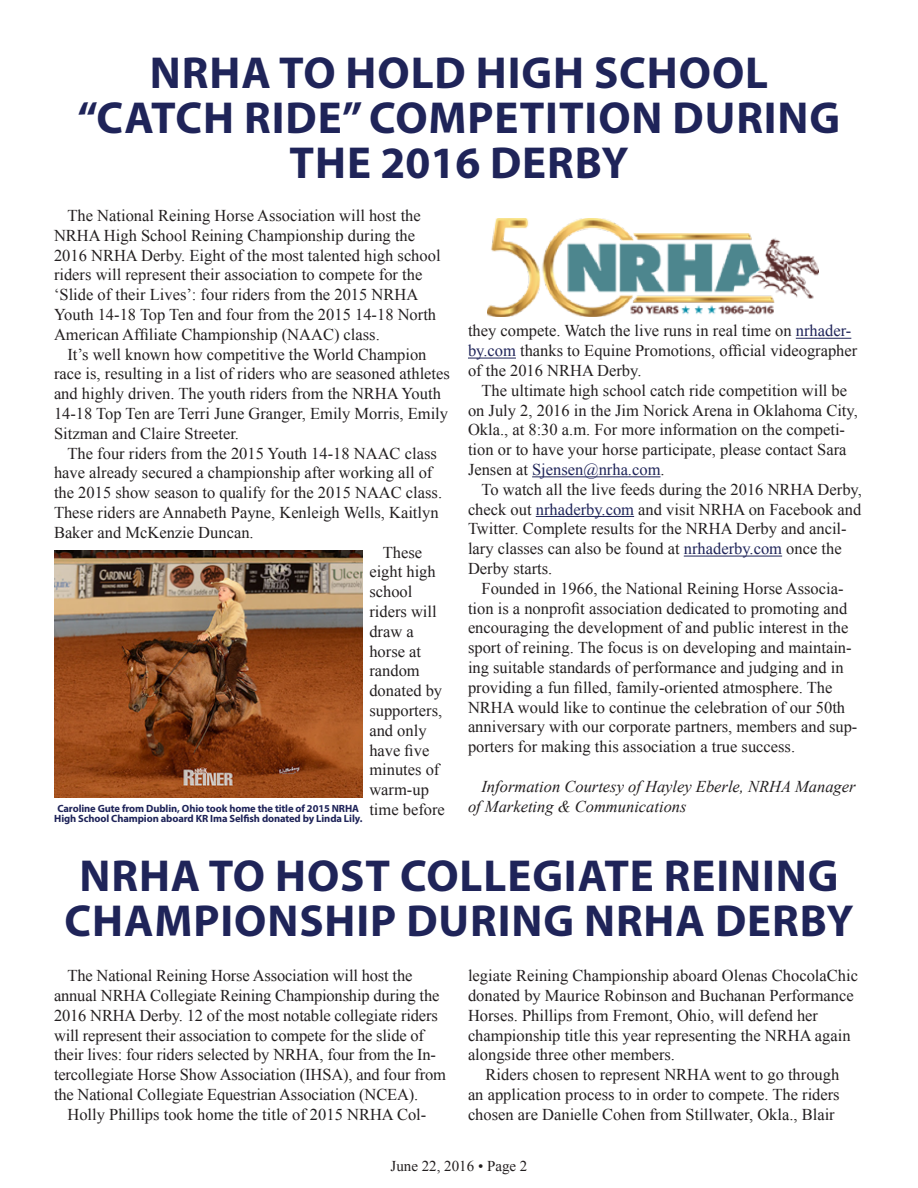
<style>
.page{position:relative;width:918px;height:1188px;background:#fff}
.page>*{position:absolute;margin:0;border:0;box-sizing:border-box;transform-origin:0 0}
.Major_Heading{font:700 45px/45px "Myriad Pro";letter-spacing:.02em;color:#1f2459;text-align:center}
.t1{font:16.5px/19.8px "Times New Roman";color:#231f20}
.t2{font:italic 16.5px/19.8px "Times New Roman";color:#231f20}
.t3{font:15px "Times New Roman";color:#231f20}
.Sub_Heads{font:700 10.5px/10.5px "Myriad Pro";letter-spacing:-.01em;color:#1f2459;text-align:center}
.s1{color:#1f2459}
</style>
<div class="page">
<hr style="left:796px;top:338px;width:55px;height:1px;background:#1f2459">
<hr style="left:468px;top:358px;width:48px;height:1px;background:#1f2459">
<hr style="left:532px;top:476px;width:129px;height:1px;background:#1f2459">
<hr style="left:536px;top:516px;width:98px;height:1px;background:#1f2459">
<hr style="left:684px;top:556px;width:98px;height:1px;background:#1f2459">
<img style="left:488px;top:218px;width:330px;height:99px">
<img style="left:54px;top:551px;width:309px;height:246px">
<p class="Major_Heading" style="left:150px;top:49px;width:620px">NRHA TO HOLD HIGH SCHOOL</p>
<p class="Major_Heading" style="left:77px;top:94px;width:764px">“CATCH RIDE” COMPETITION DURING<br>THE 2016 DERBY</p>
<p class="t1" style="left:54px;top:205px;width:388px;text-indent:14px">The National Reining Horse Association will host the NRHA High School Reining Championship during the 2016 NRHA Derby. Eight of the most talented high school riders will represent their association to compete for the ‘Slide of their Lives’: four riders from the 2015 NRHA Youth 14-18 Top Ten and four from the 2015 14-18 North American Affiliate Championship (NAAC) class.</p>
<p class="t1" style="left:54px;top:344px;width:397px;text-indent:14px">It’s well known how competitive the World Champion race is, resulting in a list of riders who are seasoned athletes and highly driven. The youth riders from the NRHA Youth 14-18 Top Ten are Terri June Granger, Emily Morris, Emily Sitzman and Claire Streeter.</p>
<p class="t1" style="left:54px;top:443px;width:390px;text-indent:14px">The four riders from the 2015 Youth 14-18 NAAC class have already secured a championship after working all of the 2015 show season to qualify for the 2015 NAAC class.<br>These riders are Annabeth Payne, Kenleigh Wells, Kaitlyn Baker and McKenzie Duncan.</p>
<p class="t1" style="left:369px;top:542px;width:77px;text-indent:14px">These eight high school riders will draw a horse at random donated by supporters, and only have five minutes of warm-up time before</p>
<p class="Sub_Heads" style="left:54px;top:803px;width:310px">Caroline Gute from Dublin, Ohio took home the title of 2015 NRHA<br>High School Champion aboard KR Ima Selfish donated by Linda Lily.</p>
<p class="t1" style="left:468px;top:321px;width:391px">they compete. Watch the live runs in real time on <span class="s1">nrhader&shy;by.com</span> thanks to Equine Promotions, official videographer of the 2016 NRHA Derby.</p>
<p class="t1" style="left:468px;top:380px;width:391px;text-indent:14px">The ultimate high school catch ride competition will be on July 2, 2016 in the Jim Norick Arena in Oklahoma City, Okla., at 8:30 a.m. For more information on the competi&shy;tion or to have your horse participate, please contact Sara Jensen at <span class="s1">Sjensen@nrha.com</span>.</p>
<p class="t1" style="left:468px;top:479px;width:395px;text-indent:14px">To watch all the live feeds during the 2016 NRHA Derby, check out <span class="s1">nrhaderby.com</span> and visit NRHA on Facebook and Twitter. Complete results for the NRHA Derby and ancil&shy;lary classes can also be found at <span class="s1">nrhaderby.com</span> once the Derby starts.</p>
<p class="t1" style="left:468px;top:578px;width:391px;text-indent:14px">Founded in 1966, the National Reining Horse Associa&shy;tion is a nonprofit association dedicated to promoting and encouraging the development of and public interest in the sport of reining. The focus is on developing and maintain&shy;ing suitable standards of performance and judging and in providing a fun filled, family-oriented atmosphere. The NRHA would like to continue the celebration of our 50th anniversary with our corporate partners, members and sup&shy;porters for making this association a true success.</p>
<p class="t2" style="left:468px;top:776px;width:389px;text-indent:14px">Information Courtesy of Hayley Eberle, NRHA Manager of Marketing &amp; Communications</p>
<p class="Major_Heading" style="left:65px;top:852px;width:790px">NRHA TO HOST COLLEGIATE REINING<br>CHAMPIONSHIP DURING NRHA DERBY</p>
<p class="t1" style="left:54px;top:965px;width:394px;text-indent:14px">The National Reining Horse Association will host the annual NRHA Collegiate Reining Championship during the 2016 NRHA Derby. 12 of the most notable collegiate riders will represent their association to compete for the slide of their lives: four riders selected by NRHA, four from the In&shy;tercollegiate Horse Show Association (IHSA), and four from the National Collegiate Equestrian Association (NCEA).</p>
<p class="t1" style="left:68px;top:1104px;width:360px">Holly Phillips took home the title of 2015 NRHA Col-</p>
<p class="t1" style="left:468px;top:965px;width:392px">legiate Reining Championship aboard Olenas ChocolaChic donated by Maurice Robinson and Buchanan Performance Horses. Phillips from Fremont, Ohio, will defend her championship title this year representing the NRHA again alongside three other members.</p>
<p class="t1" style="left:468px;top:1064px;width:373px;text-align:justify;text-indent:18px">Riders chosen to represent NRHA went to go through an application process to in order to compete. The riders chosen are Danielle Cohen from Stillwater, Okla., Blair</p>
<p class="t3" style="left:391px;top:1156px;width:138px">June 22, 2016 • Page 2</p>
</div>
